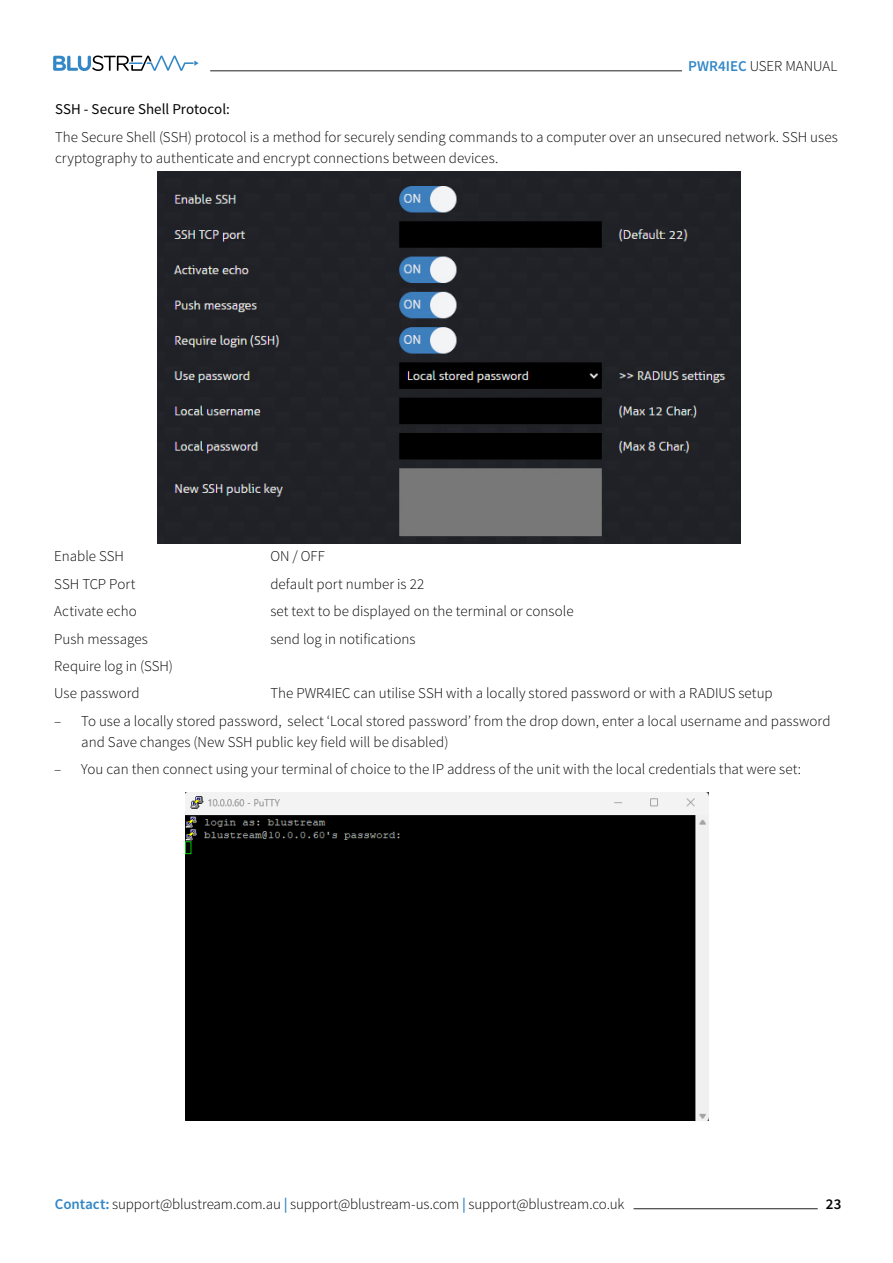
<style>
.page{position:relative;width:893px;height:1263px;background:#fff}
.page>*{position:absolute;margin:0;border:0;box-sizing:border-box;transform-origin:0 0}
.Bodycopy_2{font:300 15px/21px "Source Sans Pro";color:#040503}
.Bodycopy_2-2{font:15px "Source Sans Pro";letter-spacing:.005em;color:#040503}
.t1{font:600 15px "Source Sans Pro";color:#040503}
.s1{font-weight:600;color:#3287c7}
</style>
<div class="page">
<hr style="left:210px;top:71px;width:472px;height:1px;background:#231f20">
<svg style="left:53px;top:55px;width:146px;height:16px"></svg>
<hr style="left:634px;top:1208px;width:184px;height:1px;background:#231f20">
<img style="left:157px;top:172px;width:584px;height:371px">
<img style="left:185px;top:792px;width:524px;height:329px">
<p class="Bodycopy_2" style="left:688px;top:56px;width:151px"><span class="s1">PWR4IEC</span> USER MANUAL</p>
<p class="Bodycopy_2-2" style="left:55px;top:100px;width:176px">SSH - Secure Shell Protocol:</p>
<p class="Bodycopy_2" style="left:55px;top:126px;width:784px">The Secure Shell (SSH) protocol is a method for securely sending commands to a computer over an unsecured network. SSH uses cryptography to authenticate and encrypt connections between devices.</p>
<p class="Bodycopy_2" style="left:54px;top:546px;width:71px">Enable SSH</p>
<p class="Bodycopy_2" style="left:270px;top:546px;width:56px">ON / OFF</p>
<p class="Bodycopy_2" style="left:54px;top:573px;width:83px">SSH TCP Port</p>
<p class="Bodycopy_2" style="left:270px;top:573px;width:155px">default port number is 22</p>
<p class="Bodycopy_2" style="left:54px;top:601px;width:84px">Activate echo</p>
<p class="Bodycopy_2" style="left:270px;top:601px;width:305px">set text to be displayed on the terminal or console</p>
<p class="Bodycopy_2" style="left:54px;top:628px;width:95px">Push messages</p>
<p class="Bodycopy_2" style="left:270px;top:628px;width:147px">send log in notifications</p>
<p class="Bodycopy_2" style="left:54px;top:656px;width:120px">Require log in (SSH)</p>
<p class="Bodycopy_2" style="left:54px;top:683px;width:87px">Use password</p>
<p class="Bodycopy_2" style="left:270px;top:683px;width:504px">The PWR4IEC can utilise SSH with a locally stored password or with a RADIUS setup</p>
<p class="Bodycopy_2" style="left:81px;top:710px;width:751px;text-indent:-27px">– To use a locally stored password, select ‘Local stored password’ from the drop down, enter a local username and password and Save changes (New SSH public key field will be disabled)</p>
<p class="Bodycopy_2" style="left:54px;top:759px;width:748px">– You can then connect using your terminal of choice to the IP address of the unit with the local credentials that were set:</p>
<p class="Bodycopy_2" style="left:55px;top:1193px;width:571px"><span class="s1">Contact:</span> support@blustream.com.au <span class="s1">|</span> support@blustream-us.com <span class="s1">|</span> support@blustream.co.uk</p>
<p class="t1" style="left:826px;top:1194px;width:17px">23</p>
</div>
